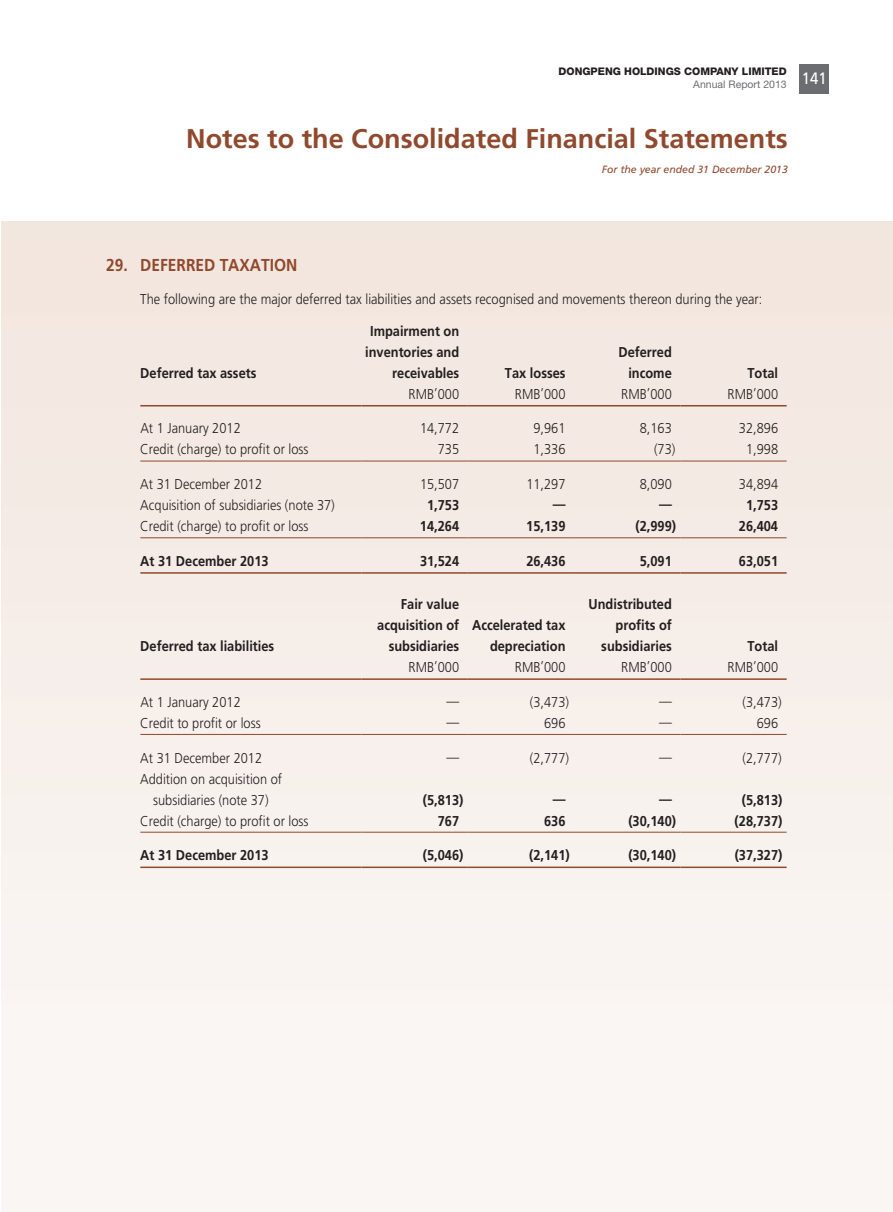
<style>
.page{position:relative;width:893px;height:1212px;background:#fff}
.page>*{position:absolute;margin:0;border:0;box-sizing:border-box;transform-origin:0 0}
.t1{font:700 27px "Frutiger LT Std";color:#90492c}
.t2{font:700 17.25px "Frutiger LT Std";color:#90492c;scale:.9 1}
.t3{font:300 14.25px/21px "Frutiger LT Std";color:#231f20;text-align:center;scale:.9 1}
.t4{font:700 14.25px/21px "Frutiger LT Std";color:#231f20;text-align:center;scale:.9 1}
.t5{font:800 10.5px/12.8px "Helvetica Neue LT Std";color:#231f20}
.t6{font:italic 10.5px "Frutiger LT Std";color:#90492c}
.s1{font-weight:400;color:#6c6d70}
</style>
<div class="page">
<div style="left:2px;top:221px;width:891px;height:991px;background:#f7f0eb"></div>
<div style="left:799px;top:64px;width:30px;height:30px;background:#6c6d70"></div>
<hr style="left:140px;top:405px;width:221px;height:1px;background:#90492c">
<hr style="left:361px;top:405px;width:107px;height:1px;background:#90492c">
<hr style="left:468px;top:405px;width:106px;height:1px;background:#90492c">
<hr style="left:574px;top:405px;width:106px;height:1px;background:#90492c">
<hr style="left:680px;top:405px;width:107px;height:1px;background:#90492c">
<hr style="left:140px;top:461px;width:221px;height:1px;background:#90492c">
<hr style="left:361px;top:461px;width:107px;height:1px;background:#90492c">
<hr style="left:468px;top:461px;width:106px;height:1px;background:#90492c">
<hr style="left:574px;top:461px;width:106px;height:1px;background:#90492c">
<hr style="left:680px;top:461px;width:107px;height:1px;background:#90492c">
<hr style="left:140px;top:537px;width:221px;height:1px;background:#90492c">
<hr style="left:361px;top:537px;width:107px;height:1px;background:#90492c">
<hr style="left:468px;top:537px;width:106px;height:1px;background:#90492c">
<hr style="left:574px;top:537px;width:106px;height:1px;background:#90492c">
<hr style="left:680px;top:537px;width:107px;height:1px;background:#90492c">
<hr style="left:140px;top:572px;width:221px;height:2px;background:#90492c">
<hr style="left:361px;top:572px;width:107px;height:2px;background:#90492c">
<hr style="left:468px;top:572px;width:106px;height:2px;background:#90492c">
<hr style="left:574px;top:572px;width:106px;height:2px;background:#90492c">
<hr style="left:680px;top:572px;width:107px;height:2px;background:#90492c">
<hr style="left:140px;top:678px;width:221px;height:2px;background:#90492c">
<hr style="left:361px;top:678px;width:107px;height:2px;background:#90492c">
<hr style="left:468px;top:678px;width:106px;height:2px;background:#90492c">
<hr style="left:574px;top:678px;width:106px;height:2px;background:#90492c">
<hr style="left:680px;top:678px;width:107px;height:2px;background:#90492c">
<hr style="left:140px;top:734px;width:221px;height:1px;background:#90492c">
<hr style="left:361px;top:734px;width:107px;height:1px;background:#90492c">
<hr style="left:468px;top:734px;width:106px;height:1px;background:#90492c">
<hr style="left:574px;top:734px;width:106px;height:1px;background:#90492c">
<hr style="left:680px;top:734px;width:107px;height:1px;background:#90492c">
<hr style="left:140px;top:832px;width:221px;height:1px;background:#90492c">
<hr style="left:361px;top:832px;width:107px;height:1px;background:#90492c">
<hr style="left:468px;top:832px;width:106px;height:1px;background:#90492c">
<hr style="left:574px;top:832px;width:106px;height:1px;background:#90492c">
<hr style="left:680px;top:832px;width:107px;height:1px;background:#90492c">
<hr style="left:140px;top:866px;width:221px;height:2px;background:#90492c">
<hr style="left:361px;top:866px;width:107px;height:2px;background:#90492c">
<hr style="left:468px;top:866px;width:106px;height:2px;background:#90492c">
<hr style="left:574px;top:866px;width:106px;height:2px;background:#90492c">
<hr style="left:680px;top:866px;width:107px;height:2px;background:#90492c">
<p class="t5" style="left:693px;top:65px;width:135px;text-indent:-135px">DONGPENG HOLDINGS COMPANY LIMITED<br><span class="s1">Annual Report 2013</span> <sup>141</sup></p>
<h1 class="t1" style="left:186px;top:123px;width:603px">Notes to the Consolidated Financial Statements</h1>
<p class="t6" style="left:602px;top:164px;width:188px">For the year ended 31 December 2013</p>
<p class="t2" style="left:106px;top:254px;width:214px">29. DEFERRED TAXATION</p>
<p class="t3" style="left:140px;top:289px;width:693px">The following are the major deferred tax liabilities and assets recognised and movements thereon during the year:</p>
<p class="t4" style="left:365px;top:320px;width:106px">Impairment on inventories and</p>
<p class="t4" style="left:618px;top:341px;width:61px">Deferred</p>
<p class="t4" style="left:140px;top:362px;width:131px">Deferred tax assets</p>
<p class="t4" style="left:392px;top:362px;width:76px">receivables</p>
<p class="t4" style="left:505px;top:362px;width:69px">Tax losses</p>
<p class="t4" style="left:628px;top:362px;width:50px">income</p>
<p class="t4" style="left:747px;top:362px;width:36px">Total</p>
<p class="t3" style="left:409px;top:384px;width:58px">RMB’000</p>
<p class="t3" style="left:515px;top:384px;width:58px">RMB’000</p>
<p class="t3" style="left:621px;top:384px;width:58px">RMB’000</p>
<p class="t3" style="left:727px;top:384px;width:58px">RMB’000</p>
<p class="t3" style="left:140px;top:418px;width:113px">At 1 January 2012</p>
<p class="t3" style="left:420px;top:418px;width:45px">14,772</p>
<p class="t3" style="left:533px;top:418px;width:37px">9,961</p>
<p class="t3" style="left:640px;top:418px;width:37px">8,163</p>
<p class="t3" style="left:739px;top:418px;width:45px">32,896</p>
<p class="t3" style="left:140px;top:439px;width:188px">Credit (charge) to profit or loss</p>
<p class="t3" style="left:438px;top:439px;width:25px">735</p>
<p class="t3" style="left:533px;top:439px;width:37px">1,336</p>
<p class="t3" style="left:654px;top:439px;width:25px">(73)</p>
<p class="t3" style="left:746px;top:439px;width:37px">1,998</p>
<p class="t3" style="left:140px;top:474px;width:137px">At 31 December 2012</p>
<p class="t3" style="left:420px;top:474px;width:45px">15,507</p>
<p class="t3" style="left:526px;top:474px;width:45px">11,297</p>
<p class="t3" style="left:640px;top:474px;width:37px">8,090</p>
<p class="t3" style="left:739px;top:474px;width:45px">34,894</p>
<p class="t3" style="left:140px;top:495px;width:218px">Acquisition of subsidiaries (note 37)</p>
<p class="t4" style="left:427px;top:495px;width:37px">1,753</p>
<p class="t4" style="left:553px;top:494px;width:16px">—</p>
<p class="t4" style="left:659px;top:494px;width:16px">—</p>
<p class="t4" style="left:746px;top:495px;width:37px">1,753</p>
<p class="t3" style="left:140px;top:516px;width:188px">Credit (charge) to profit or loss</p>
<p class="t4" style="left:420px;top:516px;width:45px">14,264</p>
<p class="t4" style="left:526px;top:516px;width:45px">15,139</p>
<p class="t4" style="left:635px;top:516px;width:47px">(2,999)</p>
<p class="t4" style="left:739px;top:516px;width:45px">26,404</p>
<p class="t4" style="left:140px;top:550px;width:144px">At 31 December 2013</p>
<p class="t4" style="left:420px;top:550px;width:45px">31,524</p>
<p class="t4" style="left:526px;top:550px;width:45px">26,436</p>
<p class="t4" style="left:640px;top:550px;width:37px">5,091</p>
<p class="t4" style="left:739px;top:550px;width:45px">63,051</p>
<p class="t4" style="left:401px;top:594px;width:66px">Fair value</p>
<p class="t4" style="left:588px;top:594px;width:94px">Undistributed</p>
<p class="t4" style="left:377px;top:615px;width:211px">acquisition of Accelerated tax</p>
<p class="t4" style="left:616px;top:615px;width:64px">profits of</p>
<p class="t4" style="left:140px;top:636px;width:150px">Deferred tax liabilities</p>
<p class="t4" style="left:389px;top:636px;width:80px">subsidiaries</p>
<p class="t4" style="left:490px;top:636px;width:85px">depreciation</p>
<p class="t4" style="left:601px;top:636px;width:80px">subsidiaries</p>
<p class="t4" style="left:747px;top:636px;width:36px">Total</p>
<p class="t3" style="left:409px;top:657px;width:58px">RMB’000</p>
<p class="t3" style="left:515px;top:657px;width:58px">RMB’000</p>
<p class="t3" style="left:621px;top:657px;width:58px">RMB’000</p>
<p class="t3" style="left:727px;top:657px;width:58px">RMB’000</p>
<p class="t3" style="left:140px;top:691px;width:113px">At 1 January 2012</p>
<p class="t3" style="left:446px;top:691px;width:16px">—</p>
<p class="t3" style="left:530px;top:691px;width:45px">(3,473)</p>
<p class="t3" style="left:659px;top:691px;width:16px">—</p>
<p class="t3" style="left:742px;top:691px;width:45px">(3,473)</p>
<p class="t3" style="left:140px;top:712px;width:135px">Credit to profit or loss</p>
<p class="t3" style="left:446px;top:712px;width:16px">—</p>
<p class="t3" style="left:544px;top:712px;width:25px">696</p>
<p class="t3" style="left:659px;top:712px;width:16px">—</p>
<p class="t3" style="left:757px;top:712px;width:25px">696</p>
<p class="t3" style="left:140px;top:747px;width:137px">At 31 December 2012</p>
<p class="t3" style="left:446px;top:746px;width:16px">—</p>
<p class="t3" style="left:530px;top:747px;width:45px">(2,777)</p>
<p class="t3" style="left:659px;top:746px;width:16px">—</p>
<p class="t3" style="left:742px;top:747px;width:45px">(2,777)</p>
<p class="t3" style="left:140px;top:768px;width:159px">Addition on acquisition of subsidiaries (note 37)</p>
<p class="t4" style="left:423px;top:789px;width:47px">(5,813)</p>
<p class="t4" style="left:553px;top:788px;width:16px">—</p>
<p class="t4" style="left:659px;top:788px;width:16px">—</p>
<p class="t4" style="left:742px;top:789px;width:47px">(5,813)</p>
<p class="t3" style="left:140px;top:810px;width:188px">Credit (charge) to profit or loss</p>
<p class="t4" style="left:438px;top:810px;width:25px">767</p>
<p class="t4" style="left:544px;top:810px;width:25px">636</p>
<p class="t4" style="left:628px;top:810px;width:55px">(30,140)</p>
<p class="t4" style="left:735px;top:810px;width:55px">(28,737)</p>
<p class="t4" style="left:140px;top:845px;width:144px">At 31 December 2013</p>
<p class="t4" style="left:423px;top:845px;width:47px">(5,046)</p>
<p class="t4" style="left:529px;top:845px;width:47px">(2,141)</p>
<p class="t4" style="left:628px;top:845px;width:55px">(30,140)</p>
<p class="t4" style="left:735px;top:845px;width:55px">(37,327)</p>
</div>
